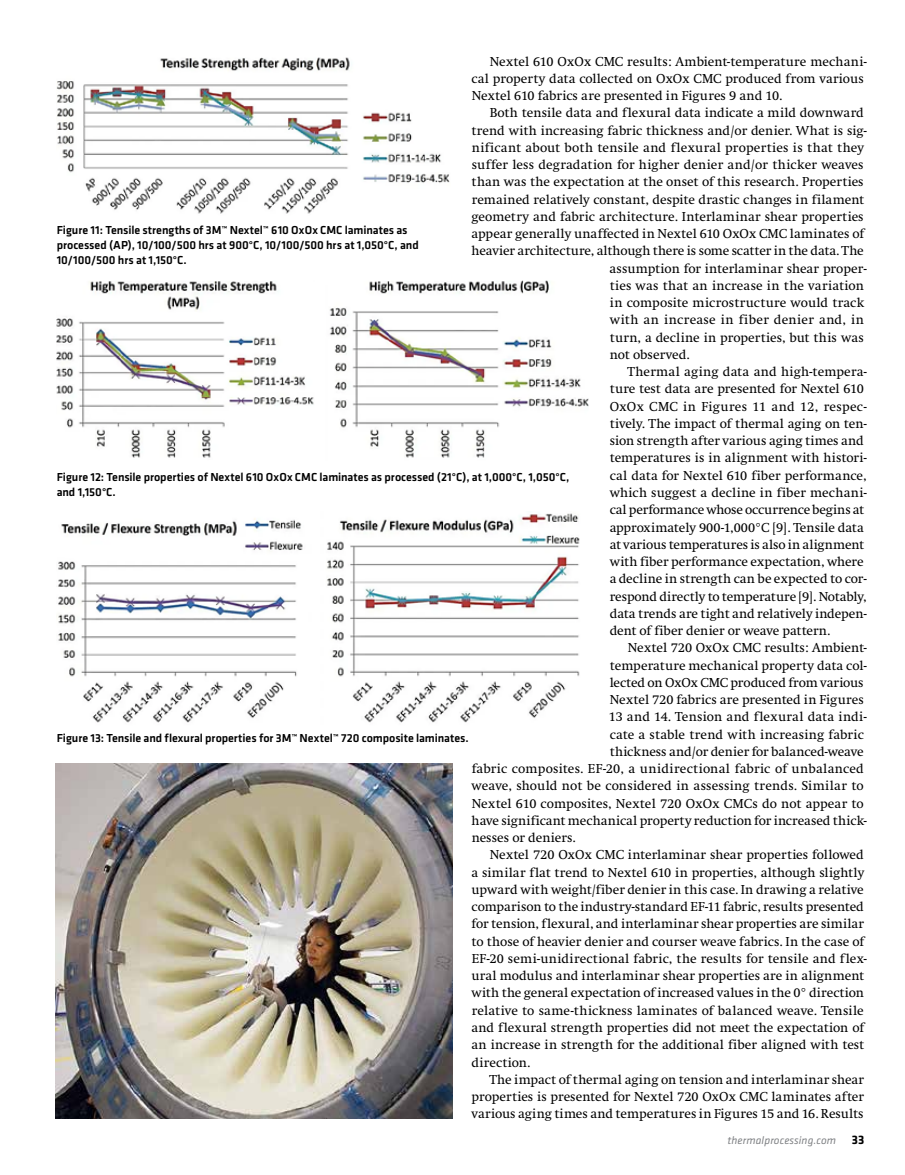
<style>
.page{position:relative;width:905px;height:1175px;background:#fff}
.page>*{position:absolute;margin:0;border:0;box-sizing:border-box;transform-origin:0 0}
.t1{font:13.5px/17.2px "Swift";letter-spacing:.005em;color:#000}
.t2{font:13.5px "Swift";letter-spacing:.025em;color:#000}
.t3{font:500 12px/15px "Klavika Basic";letter-spacing:-.005em;color:#000}
.t4{font:italic 11.25px "Klavika Basic";letter-spacing:.01em;color:#808285}
.s1{font-weight:700;font-style:normal;font-size:12.75px;color:#000}
</style>
<div class="page">
<img style="left:55px;top:763px;width:397px;height:355px">
<img style="left:57px;top:280px;width:531px;height:178px">
<img style="left:58px;top:513px;width:522px;height:210px">
<img style="left:57px;top:57px;width:393px;height:157px">
<p class="t1" style="left:471px;top:53px;width:396px;text-indent:18px">Nextel 610 OxOx CMC results: Ambient-temperature mechani&shy;cal property data collected on OxOx CMC produced from various<br>Nextel 610 fabrics are presented in Figures 9 and 10.</p>
<p class="t1" style="left:489px;top:105px;width:376px">Both tensile data and flexural data indicate a mild downward</p>
<p class="t1" style="left:471px;top:122px;width:396px">trend with increasing fabric thickness and/or denier. What is sig-</p>
<p class="t1" style="left:471px;top:139px;width:394px">nificant about both tensile and flexural properties is that they</p>
<p class="t1" style="left:471px;top:156px;width:393px">suffer less degradation for higher denier and/or thicker weaves</p>
<p class="t1" style="left:471px;top:174px;width:393px">than was the expectation at the onset of this research. Properties</p>
<p class="t1" style="left:471px;top:191px;width:394px">remained relatively constant, despite drastic changes in filament</p>
<p class="t1" style="left:471px;top:208px;width:394px">geometry and fabric architecture. Interlaminar shear properties</p>
<p class="t1" style="left:471px;top:225px;width:394px">appear generally unaffected in Nextel 610 OxOx CMC laminates of</p>
<p class="t1" style="left:471px;top:243px;width:393px">heavier architecture, although there is some scatter in the data. The</p>
<p class="t1" style="left:609px;top:260px;width:258px">assumption for interlaminar shear proper-</p>
<p class="t1" style="left:609px;top:277px;width:256px">ties was that an increase in the variation</p>
<p class="t1" style="left:609px;top:294px;width:256px">in composite microstructure would track</p>
<p class="t2" style="left:609px;top:313px;width:256px">with an increase in fiber denier and, in</p>
<p class="t1" style="left:609px;top:329px;width:255px">turn, a decline in properties, but this was</p>
<p class="t1" style="left:609px;top:346px;width:81px">not observed.</p>
<p class="t1" style="left:627px;top:363px;width:240px">Thermal aging data and high-tempera-</p>
<p class="t1" style="left:609px;top:381px;width:255px">ture test data are presented for Nextel 610</p>
<p class="t2" style="left:609px;top:399px;width:258px">OxOx CMC in Figures 11 and 12, respec-</p>
<p class="t1" style="left:609px;top:415px;width:258px">tively. The impact of thermal aging on ten-</p>
<p class="t1" style="left:609px;top:432px;width:256px">sion strength after various aging times and</p>
<p class="t1" style="left:609px;top:450px;width:258px">temperatures is in alignment with histori-</p>
<p class="t1" style="left:609px;top:467px;width:258px">cal data for Nextel 610 fiber performance,</p>
<p class="t1" style="left:609px;top:484px;width:258px">which suggest a decline in fiber mechani-</p>
<p class="t1" style="left:609px;top:501px;width:256px">cal performance whose occurrence begins at</p>
<p class="t1" style="left:609px;top:519px;width:256px">approximately 900-1,000°C [9]. Tensile data</p>
<p class="t1" style="left:609px;top:536px;width:256px">at various temperatures is also in alignment</p>
<p class="t1" style="left:609px;top:553px;width:255px">with fiber performance expectation, where</p>
<p class="t1" style="left:609px;top:570px;width:258px">a decline in strength can be expected to cor-</p>
<p class="t1" style="left:609px;top:588px;width:258px">respond directly to temperature [9]. Notably,</p>
<p class="t1" style="left:609px;top:605px;width:258px">data trends are tight and relatively indepen-</p>
<p class="t1" style="left:609px;top:622px;width:222px">dent of fiber denier or weave pattern.</p>
<p class="t1" style="left:628px;top:639px;width:240px">Nextel 720 OxOx CMC results: Ambient-</p>
<p class="t1" style="left:609px;top:657px;width:258px">temperature mechanical property data col-</p>
<p class="t1" style="left:609px;top:674px;width:255px">lected on OxOx CMC produced from various</p>
<p class="t1" style="left:610px;top:691px;width:255px">Nextel 720 fabrics are presented in Figures</p>
<p class="t1" style="left:608px;top:708px;width:259px">13 and 14. Tension and flexural data indi-</p>
<p class="t1" style="left:609px;top:726px;width:256px">cate a stable trend with increasing fabric</p>
<p class="t1" style="left:609px;top:743px;width:255px">thickness and/or denier for balanced-weave</p>
<p class="t1" style="left:471px;top:760px;width:394px">fabric composites. EF-20, a unidirectional fabric of unbalanced</p>
<p class="t1" style="left:471px;top:777px;width:393px">weave, should not be considered in assessing trends. Similar to</p>
<p class="t1" style="left:471px;top:795px;width:393px">Nextel 610 composites, Nextel 720 OxOx CMCs do not appear to</p>
<p class="t1" style="left:471px;top:812px;width:396px">have significant mechanical property reduction for increased thick-</p>
<p class="t1" style="left:471px;top:829px;width:105px">nesses or deniers.</p>
<p class="t1" style="left:489px;top:846px;width:376px">Nextel 720 OxOx CMC interlaminar shear properties followed</p>
<p class="t1" style="left:471px;top:864px;width:394px">a similar flat trend to Nextel 610 in properties, although slightly</p>
<p class="t1" style="left:471px;top:881px;width:393px">upward with weight/fiber denier in this case. In drawing a relative</p>
<p class="t1" style="left:471px;top:898px;width:394px">comparison to the industry-standard EF-11 fabric, results presented</p>
<p class="t1" style="left:471px;top:915px;width:394px">for tension, flexural, and interlaminar shear properties are similar</p>
<p class="t1" style="left:471px;top:933px;width:394px">to those of heavier denier and courser weave fabrics. In the case of</p>
<p class="t1" style="left:471px;top:950px;width:396px">EF-20 semi-unidirectional fabric, the results for tensile and flex-</p>
<p class="t1" style="left:471px;top:967px;width:394px">ural modulus and interlaminar shear properties are in alignment</p>
<p class="t1" style="left:471px;top:984px;width:394px">with the general expectation of increased values in the 0° direction</p>
<p class="t1" style="left:471px;top:1002px;width:393px">relative to same-thickness laminates of balanced weave. Tensile</p>
<p class="t1" style="left:471px;top:1019px;width:394px">and flexural strength properties did not meet the expectation of</p>
<p class="t1" style="left:471px;top:1036px;width:394px">an increase in strength for the additional fiber aligned with test</p>
<p class="t1" style="left:471px;top:1053px;width:60px">direction.</p>
<p class="t1" style="left:489px;top:1071px;width:376px">The impact of thermal aging on tension and interlaminar shear</p>
<p class="t1" style="left:471px;top:1088px;width:394px">properties is presented for Nextel 720 OxOx CMC laminates after</p>
<p class="t1" style="left:471px;top:1105px;width:393px">various aging times and temperatures in Figures 15 and 16. Results</p>
<p class="t3" style="left:57px;top:222px;width:363px">Figure 11: Tensile strengths of 3M™ Nextel™ 610 OxOx CMC laminates as processed (AP), 10/100/500 hrs at 900°C, 10/100/500 hrs at 1,050°C, and<br>10/100/500 hrs at 1,150°C.</p>
<p class="t3" style="left:57px;top:469px;width:514px">Figure 12: Tensile properties of Nextel 610 OxOx CMC laminates as processed (21°C), at 1,000°C, 1,050°C, and 1,150°C.</p>
<p class="t3" style="left:57px;top:730px;width:413px">Figure 13: Tensile and flexural properties for 3M™ Nextel™ 720 composite laminates.</p>
<p class="t4" style="left:727px;top:1133px;width:138px">thermalprocessing.com <span class="s1">33</span></p>
</div>
